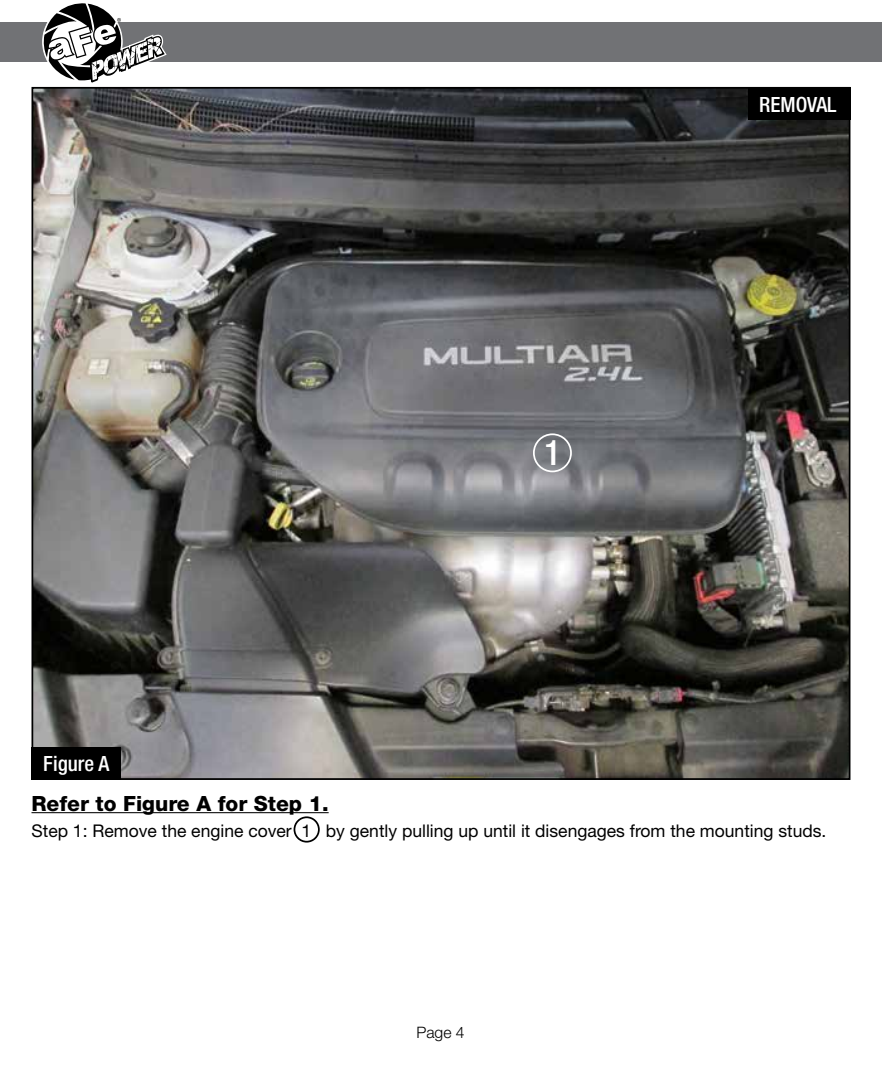
<style>
.page{position:relative;width:882px;height:1071px;background:#fff}
.page>*{position:absolute;margin:0;border:0;box-sizing:border-box;transform-origin:0 0}
.t1{font:500 condensed 35px "Helvetica Neue";color:#fff}
.t2{font:800 21px "Helvetica Neue";color:#000}
.t3{font:500 condensed 21px "Helvetica Neue";color:#fff}
.t4{font:17.5px "Helvetica Neue";color:#000}
.t5{font:300 15.75px "Helvetica Neue";color:#000}
</style>
<div class="page">
<img style="left:35px;top:90px;width:812px;height:687px">
<div style="left:0;top:23px;width:882px;height:39px;background:#717275"></div>
<svg style="left:43px;top:3px;width:124px;height:80px"></svg>
<hr style="left:32px;top:812px;width:297px;height:1px;background:#000">
<div style="left:748px;top:87px;width:102px;height:33px;background:#000"></div>
<div style="left:294px;top:816px;width:26px;height:27px;border:2px solid #000;border-radius:50%"></div>
<div style="left:533px;top:433px;width:39px;height:39px;border:2px solid #fff;border-radius:50%"></div>
<div style="left:32px;top:747px;width:89px;height:33px;background:#000"></div>
<p class="t3" style="left:43px;top:751px;width:67px">Figure A</p>
<p class="t2" style="left:32px;top:791px;width:299px">Refer to Figure A for Step 1.</p>
<h1 class="t1" style="left:544px;top:431px;width:18px">1</h1>
<p class="t3" style="left:759px;top:92px;width:79px">REMOVAL</p>
<p class="t4" style="left:32px;top:820px;width:796px">Step 1: Remove the engine cover 1 by gently pulling up until it disengages from the mounting studs.</p>
<p class="t5" style="left:416px;top:1023px;width:50px">Page 4</p>
</div>
